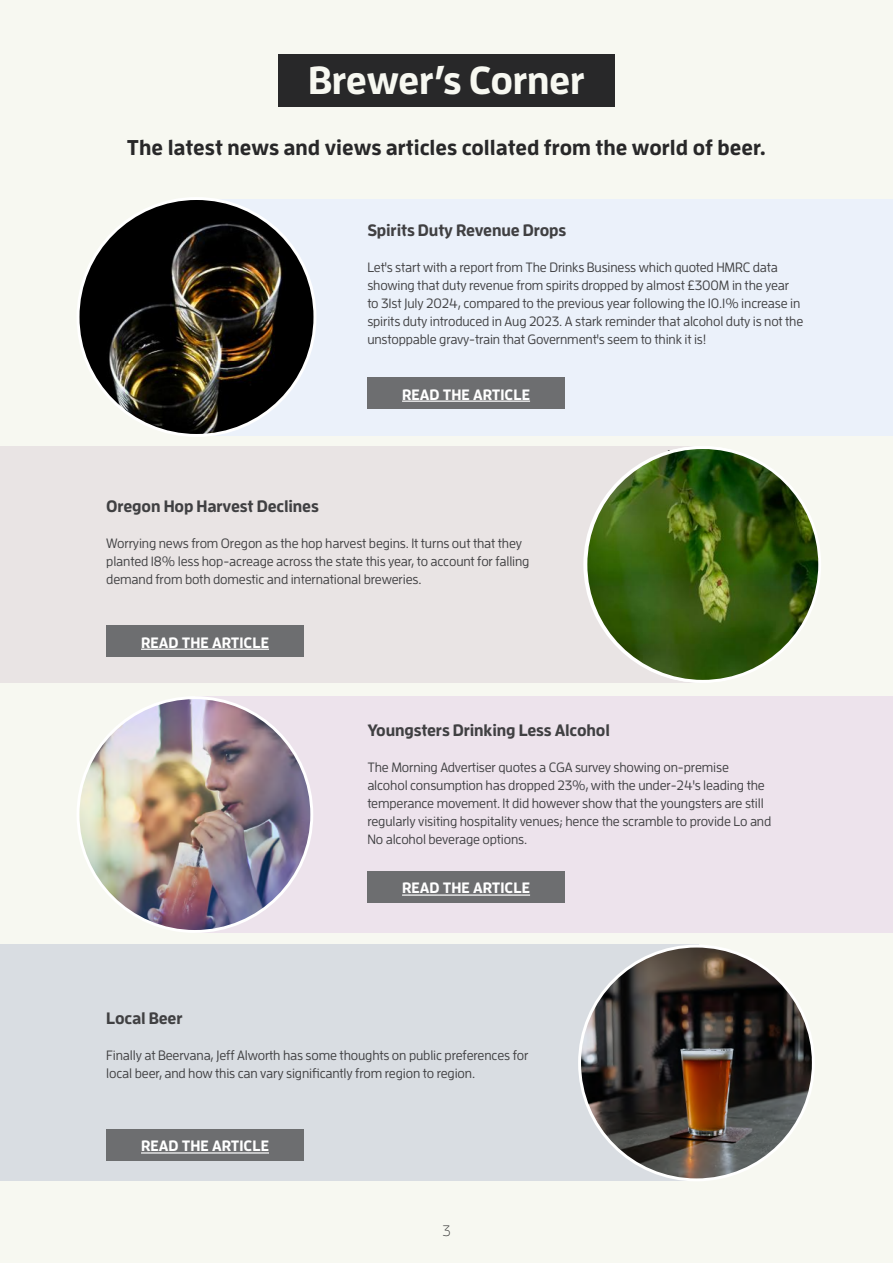
<style>
.page{position:relative;width:893px;height:1263px;background:#f7f8f1}
.page>*{position:absolute;margin:0;border:0;box-sizing:border-box;transform-origin:0 0}
.t1{font:700 39px "Enzo OT";letter-spacing:-.01em;color:#f7f8f1}
.t2{font:700 21.3px "Enzo OT";color:#282829}
.t3{font:700 16.5px "Enzo OT";letter-spacing:-.01em;color:#404042}
.t4{font:700 15px "Enzo OT";color:#fff}
.t5{font:300 15px "Enzo OT";color:#282829}
.t6{font:500 13.5px/18px "Enzo OT";letter-spacing:-.01em;color:#404042}
</style>
<div class="page">
<div style="left:278px;top:54px;width:337px;height:53px;background:#282829"></div>
<div style="left:194px;top:199px;width:699px;height:237px;background:#ebf1fa"></div>
<img style="left:78px;top:198px;width:237px;height:237px;border-radius:118px">
<div style="left:0;top:446px;width:699px;height:237px;background:#e9e4e4"></div>
<div style="left:196px;top:696px;width:697px;height:237px;background:#ede3ec"></div>
<img style="left:78px;top:698px;width:234px;height:233px;border-radius:117px">
<div style="left:0;top:944px;width:699px;height:237px;background:#d9dde2"></div>
<img style="left:580px;top:946px;width:233px;height:234px;border-radius:117px">
<div style="left:106px;top:1129px;width:198px;height:32px;background:#6d6e70"></div>
<hr style="left:141px;top:1152px;width:128px;height:1px;background:#fff">
<div style="left:367px;top:871px;width:198px;height:32px;background:#6d6e70"></div>
<hr style="left:402px;top:894px;width:128px;height:2px;background:#fff">
<div style="left:106px;top:625px;width:198px;height:32px;background:#6d6e70"></div>
<hr style="left:141px;top:649px;width:128px;height:1px;background:#fff">
<div style="left:367px;top:377px;width:198px;height:32px;background:#6d6e70"></div>
<hr style="left:402px;top:401px;width:128px;height:1px;background:#fff">
<img style="left:586px;top:447px;width:234px;height:234px;border-radius:117px">
<h1 class="t1" style="left:308px;top:55px;width:278px">Brewer’s Corner</h1>
<h2 class="t2" style="left:127px;top:134px;width:640px">The latest news and views articles collated from the world of beer.</h2>
<p class="t3" style="left:367px;top:220px;width:201px">Spirits Duty Revenue Drops</p>
<p class="t6" style="left:367px;top:258px;width:438px">Let's start with a report from The Drinks Business which quoted HMRC data showing that duty revenue from spirits dropped by almost £300M in the year to 31st July 2024, compared to the previous year following the 10.1% increase in spirits duty introduced in Aug 2023. A stark reminder that alcohol duty is not the unstoppable gravy-train that Government's seem to think it is!</p>
<p class="t4" style="left:402px;top:385px;width:129px">READ THE ARTICLE</p>
<p class="t3" style="left:106px;top:495px;width:214px">Oregon Hop Harvest Declines</p>
<p class="t6" style="left:106px;top:534px;width:425px">Worrying news from Oregon as the hop harvest begins. It turns out that they planted 18% less hop-acreage across the state this year, to account for falling demand from both domestic and international breweries.</p>
<p class="t4" style="left:141px;top:633px;width:129px">READ THE ARTICLE</p>
<p class="t3" style="left:367px;top:720px;width:244px">Youngsters Drinking Less Alcohol</p>
<p class="t6" style="left:367px;top:758px;width:405px">The Morning Advertiser quotes a CGA survey showing on-premise alcohol consumption has dropped 23%, with the under-24's leading the temperance movement. It did however show that the youngsters are still regularly visiting hospitality venues; hence the scramble to provide Lo and No alcohol beverage options.</p>
<p class="t4" style="left:402px;top:879px;width:129px">READ THE ARTICLE</p>
<p class="t3" style="left:106px;top:1007px;width:78px">Local Beer</p>
<p class="t6" style="left:106px;top:1045px;width:424px">Finally at Beervana, Jeff Alworth has some thoughts on public preferences for local beer, and how this can vary significantly from region to region.</p>
<p class="t4" style="left:141px;top:1136px;width:129px">READ THE ARTICLE</p>
<p class="t5" style="left:442px;top:1222px;width:10px">3</p>
</div>
